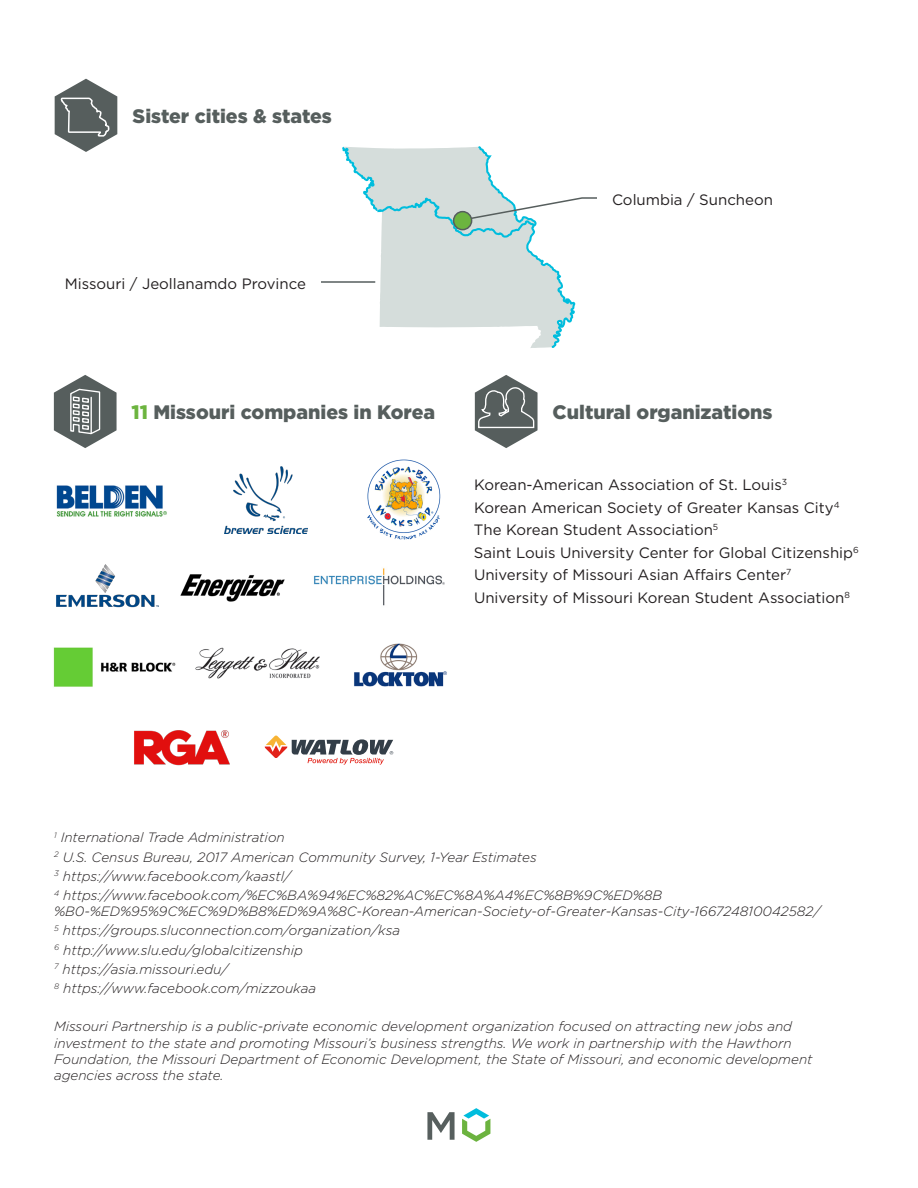
<style>
.page{position:relative;width:918px;height:1188px;background:#fff}
.page>*{position:absolute;margin:0;border:0;box-sizing:border-box;transform-origin:0 0}
.t1{font:900 19.5px "Gotham";color:#565e5d}
.list{font:15px "Gotham";color:#231f20}
.source{font:italic 300 13.5px/16.2px "Gotham";color:#231f20}
.s1{color:#6cb43f}
</style>
<div class="page">
<svg style="left:427px;top:1112px;width:28px;height:28px"></svg>
<svg style="left:462px;top:1108px;width:28px;height:34px"></svg>
<hr style="left:321px;top:281px;width:85px;height:2px;background:#565e5d">
<svg style="left:341px;top:146px;width:256px;height:202px"></svg>
<div style="left:454px;top:212px;width:18px;height:18px;background:#6cb43f;border-radius:50%"></div>
<div style="left:453px;top:211px;width:19px;height:19px;border:2px solid #565e5d;border-radius:50%"></div>
<svg style="left:475px;top:375px;width:63px;height:73px"></svg>
<svg style="left:55px;top:78px;width:62px;height:74px"></svg>
<svg style="left:54px;top:375px;width:63px;height:73px"></svg>
<hr style="left:91px;top:397px;width:1px;height:36px;background:#fff">
<img style="left:225px;top:466px;width:83px;height:67px">
<img style="left:56px;top:485px;width:111px;height:32px">
<img style="left:53px;top:647px;width:123px;height:40px">
<img style="left:367px;top:459px;width:74px;height:81px">
<img style="left:196px;top:647px;width:123px;height:32px">
<img style="left:56px;top:564px;width:102px;height:44px">
<img style="left:354px;top:643px;width:93px;height:44px">
<img style="left:180px;top:574px;width:105px;height:28px">
<img style="left:134px;top:730px;width:96px;height:36px">
<img style="left:314px;top:568px;width:131px;height:38px">
<svg style="left:265px;top:736px;width:128px;height:29px"></svg>
<p class="t1" style="left:133px;top:103px;width:201px">Sister cities &amp; states</p>
<p class="list" style="left:65px;top:275px;width:243px">Missouri / Jeollanamdo Province</p>
<p class="list" style="left:612px;top:191px;width:162px">Columbia / Suncheon</p>
<p class="t1" style="left:132px;top:399px;width:305px"><span class="s1">11</span> Missouri companies in Korea</p>
<p class="t1" style="left:553px;top:399px;width:222px">Cultural organizations</p>
<p class="list" style="left:474px;top:475px;width:315px">Korean-American Association of St. Louis<sup>3</sup></p>
<p class="list" style="left:474px;top:498px;width:367px">Korean American Society of Greater Kansas City<sup>4</sup></p>
<p class="list" style="left:474px;top:520px;width:246px">The Korean Student Association<sup>5</sup></p>
<p class="list" style="left:474px;top:543px;width:386px">Saint Louis University Center for Global Citizenship<sup>6</sup></p>
<p class="list" style="left:474px;top:565px;width:319px">University of Missouri Asian Affairs Center<sup>7</sup></p>
<p class="list" style="left:474px;top:588px;width:378px">University of Missouri Korean Student Association<sup>8</sup></p>
<p class="source" style="left:54px;top:829px;width:232px"><sup>1</sup> International Trade Administration</p>
<p class="source" style="left:54px;top:848px;width:484px"><sup>2</sup> U.S. Census Bureau, 2017 American Community Survey, 1-Year Estimates</p>
<p class="source" style="left:54px;top:868px;width:238px"><sup>3</sup> https://www.facebook.com/kaastl/</p>
<p class="source" style="left:54px;top:887px;width:768px"><sup>4</sup> https://www.facebook.com/%EC%BA%94%EC%82%AC%EC%8A%A4%EC%8B%9C%ED%8B %B0-%ED%95%9C%EC%9D%B8%ED%9A%8C-Korean-American-Society-of-Greater-Kansas-City-166724810042582/</p>
<p class="source" style="left:54px;top:922px;width:348px"><sup>5</sup> https://groups.sluconnection.com/organization/ksa</p>
<p class="source" style="left:54px;top:941px;width:250px"><sup>6</sup> http://www.slu.edu/globalcitizenship</p>
<p class="source" style="left:54px;top:961px;width:176px"><sup>7</sup> https://asia.missouri.edu/</p>
<p class="source" style="left:54px;top:980px;width:264px"><sup>8</sup> https://www.facebook.com/mizzoukaa</p>
<p class="source" style="left:54px;top:1018px;width:760px">Missouri Partnership is a public-private economic development organization focused on attracting new jobs and investment to the state and promoting Missouri’s business strengths. We work in partnership with the Hawthorn Foundation, the Missouri Department of Economic Development, the State of Missouri, and economic development agencies across the state.</p>
</div>
